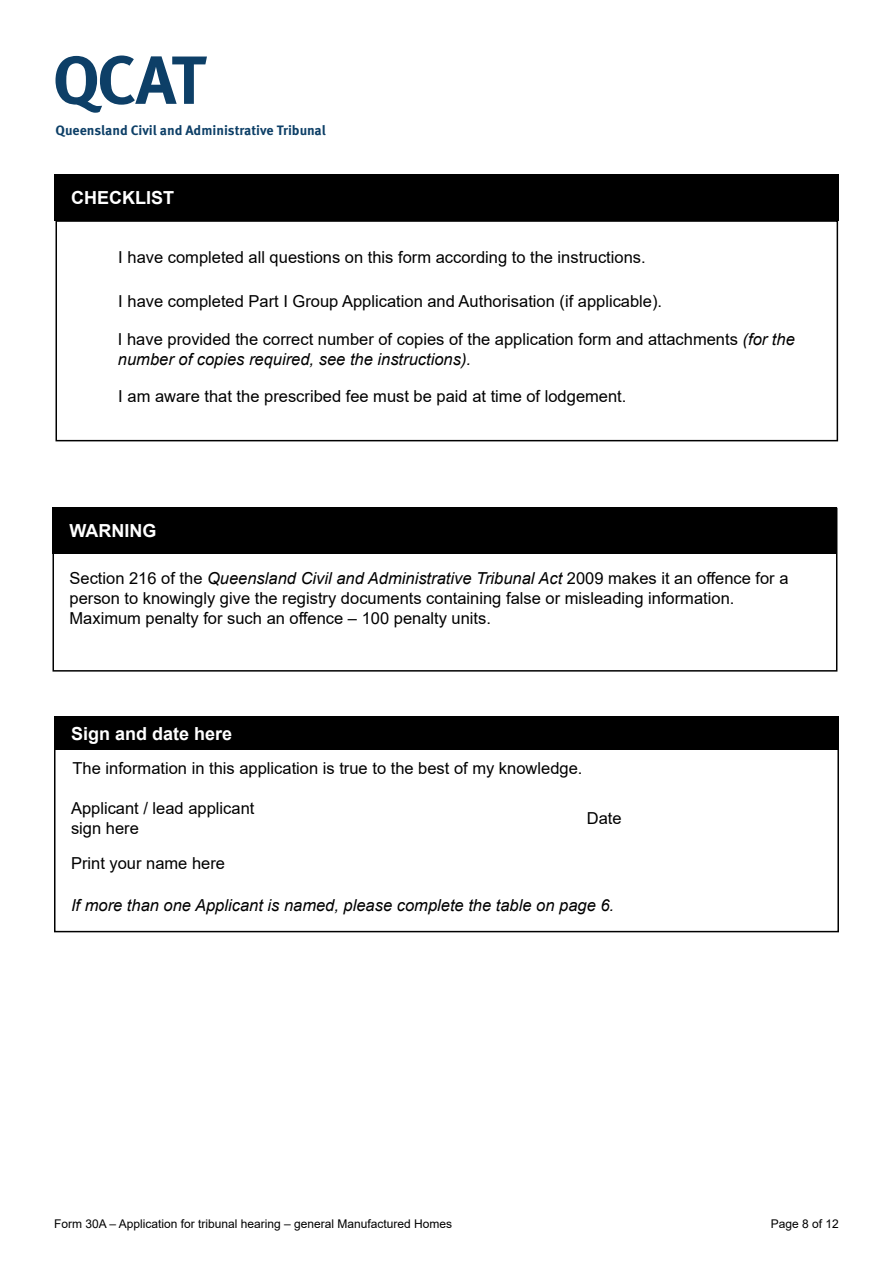
<style>
.page{position:relative;width:893px;height:1263px;background:#fff}
.page>*{position:absolute;margin:0;border:0;box-sizing:border-box;transform-origin:0 0}
.t1{font:700 18px "Arial";color:#fff}
.t2{font:16.5px/19.8px "Arial";color:#000}
.t3{font:italic 16.5px "Arial";color:#000}
.t4{font:700 13.65px "Meta Pro";letter-spacing:-.005em;color:#0d3f67}
.t5{font:12px "Arial";color:#000}
.s1{font-style:italic}
</style>
<div class="page">
<svg style="left:56px;top:56px;width:151px;height:57px"></svg>
<div style="left:52px;top:507px;width:785px;height:47px;background:#000"></div>
<div style="left:54px;top:174px;width:785px;height:47px;background:#000"></div>
<div style="left:54px;top:716px;width:785px;height:34px;background:#000"></div>
<div style="left:54px;top:748px;width:785px;height:184px;border:2px solid #000"></div>
<div style="left:56px;top:220px;width:782px;height:221px;border:2px solid #000"></div>
<div style="left:52px;top:508px;width:785px;height:164px;border:2px solid #000"></div>
<p class="t4" style="left:56px;top:120px;width:272px">Queensland Civil and Administrative Tribunal</p>
<p class="t1" style="left:71px;top:185px;width:104px">CHECKLIST</p>
<p class="t2" style="left:118px;top:248px;width:529px">I have completed all questions on this form according to the instructions.</p>
<p class="t2" style="left:118px;top:291px;width:545px">I have completed Part I Group Application and Authorisation (if applicable).</p>
<p class="t2" style="left:118px;top:330px;width:678px">I have provided the correct number of copies of the application form and attachments <span class="s1">(for the number of copies required, see the instructions).</span></p>
<p class="t2" style="left:118px;top:386px;width:510px">I am aware that the prescribed fee must be paid at time of lodgement.</p>
<p class="t1" style="left:70px;top:518px;width:88px">WARNING</p>
<p class="t2" style="left:70px;top:568px;width:720px">Section 216 of the <span class="s1">Queensland Civil and Administrative Tribunal Act</span> 2009 makes it an offence for a person to knowingly give the registry documents containing false or misleading information.<br>Maximum penalty for such an offence – 100 penalty units.</p>
<p class="t1" style="left:71px;top:721px;width:163px">Sign and date here</p>
<p class="t2" style="left:73px;top:758px;width:511px">The information in this application is true to the best of my knowledge.</p>
<p class="t2" style="left:71px;top:798px;width:185px">Applicant / lead applicant sign here</p>
<p class="t2" style="left:587px;top:808px;width:36px">Date</p>
<p class="t2" style="left:71px;top:853px;width:156px">Print your name here</p>
<p class="t3" style="left:71px;top:895px;width:545px">If more than one Applicant is named, please complete the table on page 6.</p>
<p class="t5" style="left:54px;top:1215px;width:400px">Form 30A – Application for tribunal hearing – general Manufactured Homes</p>
<p class="t5" style="left:771px;top:1215px;width:70px">Page 8 of 12</p>
</div>
